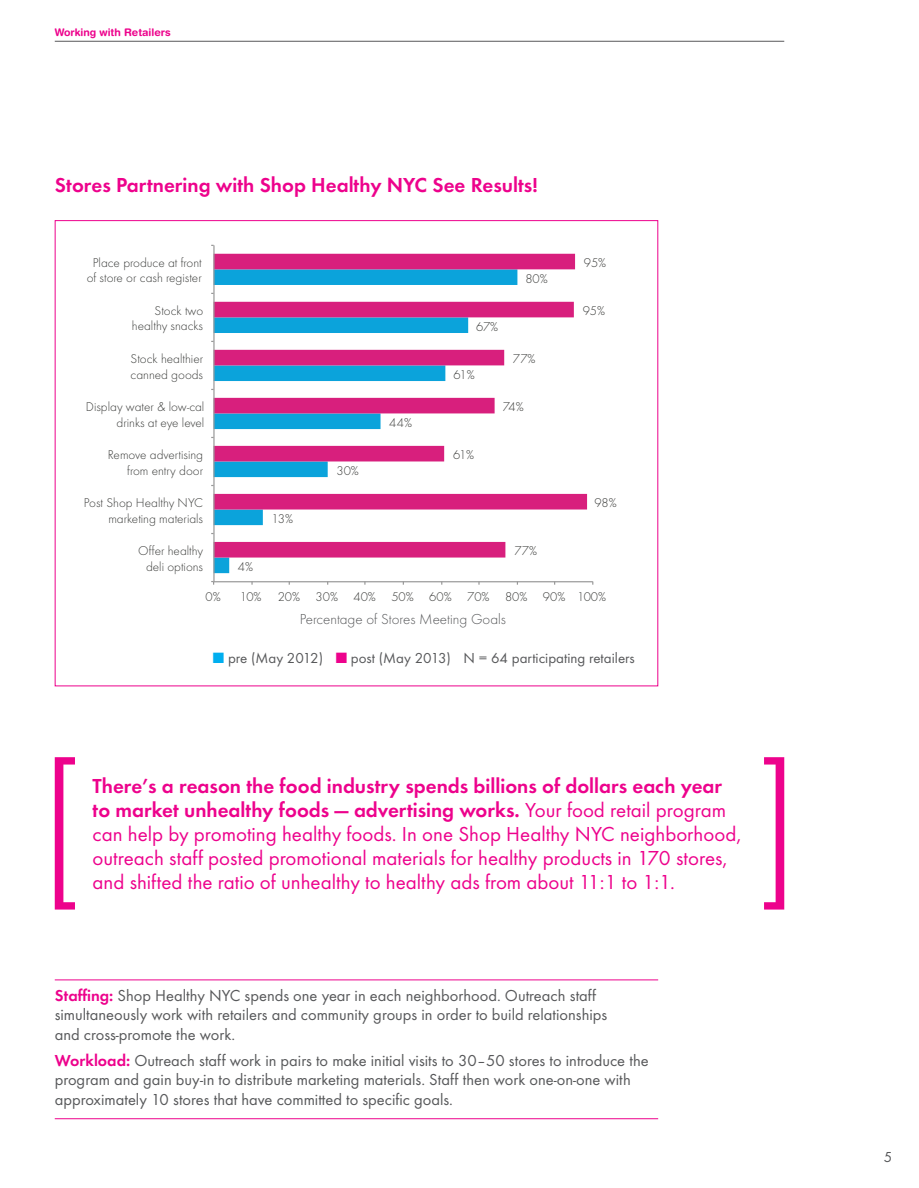
<style>
.page{position:relative;width:919px;height:1188px;background:#fff}
.page>*{position:absolute;margin:0;border:0;box-sizing:border-box;transform-origin:0 0}
.t1{font:21px/24px "Futura T";color:#ed028c}
.t2{font:600 21px "Futura T";color:#ed028c}
.t3{font:16.5px/19.5px "Futura T";color:#57585a}
.t4{font:15px "Futura T";color:#57585a}
.t5{font:300 15px "Futura T";color:#57585a}
.t6{font:300 13.2px/15.6px "Futura T";color:#3b3c3a;text-align:right}
.t7{font:700 10.5px "Helvetica Rounded";color:#ed028c}
.s1{color:#00aeef}
.s2{color:#ed028c}
.s3{font-weight:600}
.s4{font-weight:600;color:#ed028c}
</style>
<div class="page">
<hr style="left:55px;top:41px;width:729px;height:1px;background:#57585a">
<hr style="left:55px;top:979px;width:603px;height:1px;background:#ed028c">
<hr style="left:55px;top:1118px;width:603px;height:1px;background:#ed028c">
<svg style="left:214px;top:557px;width:292px;height:16px"></svg>
<svg style="left:214px;top:254px;width:373px;height:303px"></svg>
<hr style="left:214px;top:581px;width:378px;height:1px;background:#989898">
<hr style="left:213px;top:245px;width:1px;height:336px;background:#989898">
<svg style="left:55px;top:757px;width:20px;height:152px"></svg>
<svg style="left:764px;top:757px;width:20px;height:152px"></svg>
<p class="t7" style="left:55px;top:26px;width:117px">Working with Retailers</p>
<p class="t2" style="left:55px;top:173px;width:484px">Stores Partnering with Shop Healthy NYC See Results!</p>
<p class="t6" style="left:87px;top:254px;width:117px;text-align:center">Place produce at front of store or cash register</p>
<p class="t6" style="left:132px;top:302px;width:73px">Stock two healthy snacks</p>
<p class="t6" style="left:130px;top:350px;width:74px;text-align:left">Stock healthier canned goods</p>
<p class="t6" style="left:86px;top:398px;width:120px">Display water &amp; low-cal drinks at eye level</p>
<p class="t6" style="left:108px;top:446px;width:97px">Remove advertising from entry door</p>
<p class="t6" style="left:84px;top:494px;width:121px">Post Shop Healthy NYC marketing materials</p>
<p class="t6" style="left:138px;top:542px;width:66px;text-align:center">Offer healthy deli options</p>
<p class="t6" style="left:238px;top:558px;width:17px">4%</p>
<p class="t6" style="left:271px;top:510px;width:23px">13%</p>
<p class="t6" style="left:336px;top:462px;width:24px">30%</p>
<p class="t6" style="left:389px;top:414px;width:24px">44%</p>
<p class="t6" style="left:525px;top:270px;width:24px">80%</p>
<p class="t6" style="left:476px;top:318px;width:24px">67%</p>
<p class="t6" style="left:453px;top:366px;width:23px">61%</p>
<p class="t6" style="left:513px;top:350px;width:24px">77%</p>
<p class="t6" style="left:453px;top:446px;width:23px">61%</p>
<p class="t6" style="left:502px;top:398px;width:23px">74%</p>
<p class="t6" style="left:514px;top:542px;width:24px">77%</p>
<p class="t6" style="left:583px;top:254px;width:24px">95%</p>
<p class="t6" style="left:582px;top:302px;width:24px">95%</p>
<p class="t6" style="left:594px;top:494px;width:24px">98%</p>
<p class="t6" style="left:205px;top:588px;width:17px">0%</p>
<p class="t6" style="left:240px;top:588px;width:368px">10% 20% 30% 40% 50% 60% 70% 80% 90% 100%</p>
<p class="t5" style="left:300px;top:610px;width:208px">Percentage of Stores Meeting Goals</p>
<p class="t4" style="left:213px;top:649px;width:423px"><span class="s1">■</span> pre (May 2012) <span class="s2">■</span> post (May 2013) N = 64 participating retailers</p>
<p class="t1" style="left:93px;top:774px;width:650px"><span class="s3">There’s a reason the food industry spends billions of dollars each year to market unhealthy foods — advertising works.</span> Your food retail program can help by promoting healthy foods. In one Shop Healthy NYC neighborhood, outreach staff posted promotional materials for healthy products in 170 stores, and shifted the ratio of unhealthy to healthy ads from about 11:1 to 1:1.</p>
<p class="t3" style="left:55px;top:985px;width:554px"><span class="s4">Staffing:</span> Shop Healthy NYC spends one year in each neighborhood. Outreach staff simultaneously work with retailers and community groups in order to build relationships and cross-promote the work.</p>
<p class="t3" style="left:55px;top:1050px;width:595px"><span class="s4">Workload:</span> Outreach staff work in pairs to make initial visits to 30–50 stores to introduce the program and gain buy-in to distribute marketing materials. Staff then work one-on-one with approximately 10 stores that have committed to specific goals.</p>
<p class="t4" style="left:883px;top:1148px;width:10px">5</p>
</div>
